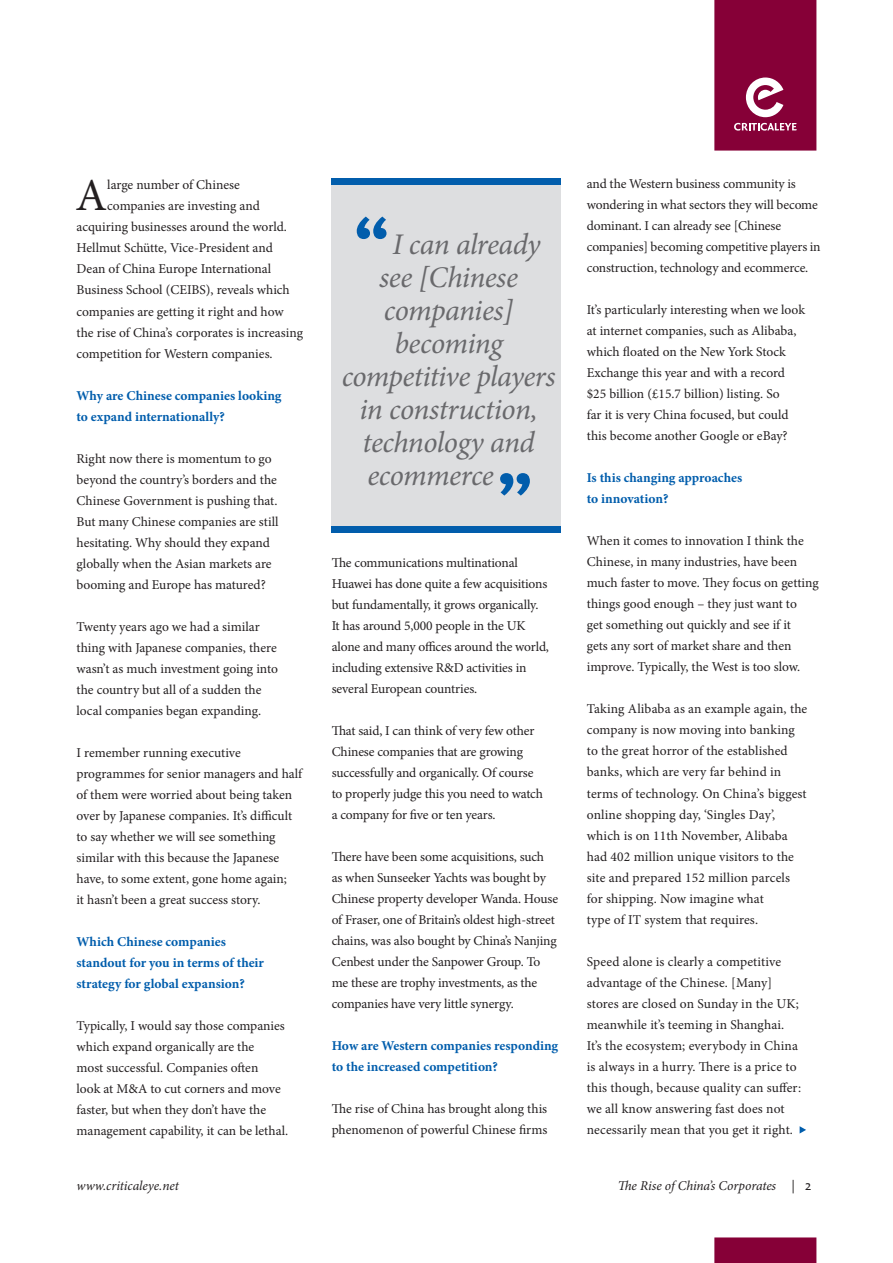
<style>
.page{position:relative;width:893px;height:1263px;background:#fff}
.page>*{position:absolute;margin:0;border:0;box-sizing:border-box;transform-origin:0 0}
.MAIN_TEXT{font:45.75px "Minion Pro";color:#231f20}
.t1{font:italic 30px "Minion Pro";letter-spacing:-.02em;color:#69696c}
.MAIN_TEXT-2{font:13.5px/21px "Minion Pro";letter-spacing:-.005em;color:#231f20}
.MAIN_TEXT-3{font:700 13.5px/21px "Minion Pro";color:#015dac}
.t2{font:italic 13.5px "Minion Pro";letter-spacing:-.005em;color:#231f20}
.t3{font:13.5px "Quadraat Sans Caps";color:#231f20}
</style>
<div class="page">
<svg style="left:714px;top:0;width:102px;height:151px;background:#8f1446"></svg>
<div style="left:714px;top:1237px;width:102px;height:26px;background:#860037"></div>
<svg style="left:800px;top:1126px;width:6px;height:7px"></svg>
<div style="left:332px;top:179px;width:229px;height:352px;background:#dddee0"></div>
<div style="left:332px;top:179px;width:229px;height:6px;background:#015dac"></div>
<svg style="left:357px;top:217px;width:29px;height:22px"></svg>
<svg style="left:500px;top:473px;width:30px;height:23px"></svg>
<div style="left:332px;top:527px;width:229px;height:6px;background:#015dac"></div>
<p class="MAIN_TEXT" style="left:76px;top:165px;width:33px">A</p>
<p class="MAIN_TEXT-2" style="left:107px;top:175px;width:134px">large number of Chinese</p>
<p class="MAIN_TEXT-2" style="left:107px;top:196px;width:154px">companies are investing and</p>
<p class="MAIN_TEXT-2" style="left:77px;top:217px;width:212px">acquiring businesses around the world.</p>
<p class="MAIN_TEXT-2" style="left:77px;top:238px;width:198px">Hellmut Schütte, Vice-President and</p>
<p class="MAIN_TEXT-2" style="left:77px;top:259px;width:196px">Dean of China Europe International</p>
<p class="MAIN_TEXT-2" style="left:77px;top:280px;width:215px">Business School (CEIBS), reveals which</p>
<p class="MAIN_TEXT-2" style="left:77px;top:301px;width:209px">companies are getting it right and how</p>
<p class="MAIN_TEXT-2" style="left:77px;top:322px;width:228px">the rise of China’s corporates is increasing</p>
<p class="MAIN_TEXT-2" style="left:77px;top:343px;width:198px">competition for Western companies.</p>
<p class="MAIN_TEXT-3" style="left:77px;top:384px;width:207px">Why are Chinese companies looking to expand internationally?</p>
<p class="MAIN_TEXT-2" style="left:77px;top:448px;width:204px">Right now there is momentum to go beyond the country’s borders and the Chinese Government is pushing that.<br>But many Chinese companies are still hesitating. Why should they expand globally when the Asian markets are booming and Europe has matured?</p>
<p class="MAIN_TEXT-2" style="left:77px;top:616px;width:203px">Twenty years ago we had a similar thing with Japanese companies, there wasn’t as much investment going into the country but all of a sudden the local companies began expanding.</p>
<p class="MAIN_TEXT-2" style="left:77px;top:742px;width:227px">I remember running executive programmes for senior managers and half of them were worried about being taken over by Japanese companies. It’s difficult to say whether we will see something similar with this because the Japanese have, to some extent, gone home again;<br>it hasn’t been a great success story.</p>
<p class="MAIN_TEXT-3" style="left:77px;top:930px;width:189px">Which Chinese companies standout for you in terms of their strategy for global expansion?</p>
<p class="MAIN_TEXT-2" style="left:77px;top:1015px;width:213px">Typically, I would say those companies which expand organically are the<br>most successful. Companies often<br>look at M&amp;A to cut corners and move faster, but when they don’t have the management capability, it can be lethal.</p>
<p class="t1" style="left:393px;top:224px;width:149px">I can already</p>
<p class="t1" style="left:379px;top:257px;width:141px">see [Chinese</p>
<p class="t1" style="left:384px;top:290px;width:131px">companies]</p>
<p class="t1" style="left:394px;top:323px;width:110px">becoming</p>
<p class="t1" style="left:342px;top:356px;width:215px">competitive players</p>
<p class="t1" style="left:359px;top:389px;width:180px">in construction,</p>
<p class="t1" style="left:362px;top:422px;width:174px">technology and</p>
<p class="t1" style="left:367px;top:455px;width:128px">ecommerce</p>
<p class="MAIN_TEXT-2" style="left:332px;top:552px;width:219px">The communications multinational Huawei has done quite a few acquisitions but fundamentally, it grows organically.<br>It has around 5,000 people in the UK alone and many offices around the world, including extensive R&amp;D activities in several European countries.</p>
<p class="MAIN_TEXT-2" style="left:332px;top:720px;width:213px">That said, I can think of very few other Chinese companies that are growing successfully and organically. Of course to properly judge this you need to watch a company for five or ten years.</p>
<p class="MAIN_TEXT-2" style="left:332px;top:846px;width:228px">There have been some acquisitions, such as when Sunseeker Yachts was bought by Chinese property developer Wanda. House of Fraser, one of Britain’s oldest high-street chains, was also bought by China’s Nanjing Cenbest under the Sanpower Group. To me these are trophy investments, as the companies have very little synergy.</p>
<p class="MAIN_TEXT-3" style="left:332px;top:1035px;width:228px">How are Western companies responding to the increased competition?</p>
<p class="MAIN_TEXT-2" style="left:332px;top:1098px;width:217px">The rise of China has brought along this phenomenon of powerful Chinese firms</p>
<p class="MAIN_TEXT-2" style="left:587px;top:174px;width:235px">and the Western business community is wondering in what sectors they will become dominant. I can already see [Chinese companies] becoming competitive players in construction, technology and ecommerce.</p>
<p class="MAIN_TEXT-2" style="left:587px;top:300px;width:220px">It’s particularly interesting when we look at internet companies, such as Alibaba, which floated on the New York Stock Exchange this year and with a record $25 billion (£15.7 billion) listing. So<br>far it is very China focused, but could this become another Google or eBay?</p>
<p class="MAIN_TEXT-3" style="left:587px;top:467px;width:157px">Is this changing approaches to innovation?</p>
<p class="MAIN_TEXT-2" style="left:587px;top:531px;width:233px">When it comes to innovation I think the Chinese, in many industries, have been much faster to move. They focus on getting things good enough – they just want to<br>get something out quickly and see if it<br>gets any sort of market share and then improve. Typically, the West is too slow.</p>
<p class="MAIN_TEXT-2" style="left:587px;top:699px;width:222px">Taking Alibaba as an example again, the company is now moving into banking to the great horror of the established banks, which are very far behind in terms of technology. On China’s biggest online shopping day, ‘Singles Day’, which is on 11th November, Alibaba had 402 million unique visitors to the site and prepared 152 million parcels for shipping. Now imagine what<br>type of IT system that requires.</p>
<p class="MAIN_TEXT-2" style="left:587px;top:951px;width:216px">Speed alone is clearly a competitive advantage of the Chinese. [Many] stores are closed on Sunday in the UK; meanwhile it’s teeming in Shanghai.<br>It’s the ecosystem; everybody in China is always in a hurry. There is a price to this though, because quality can suffer: we all know answering fast does not necessarily mean that you get it right.</p>
<p class="t2" style="left:77px;top:1176px;width:104px">www.criticaleye.net</p>
<p class="t2" style="left:618px;top:1176px;width:179px">The Rise of China’s Corporates |</p>
<p class="t3" style="left:805px;top:1178px;width:8px">2</p>
</div>
